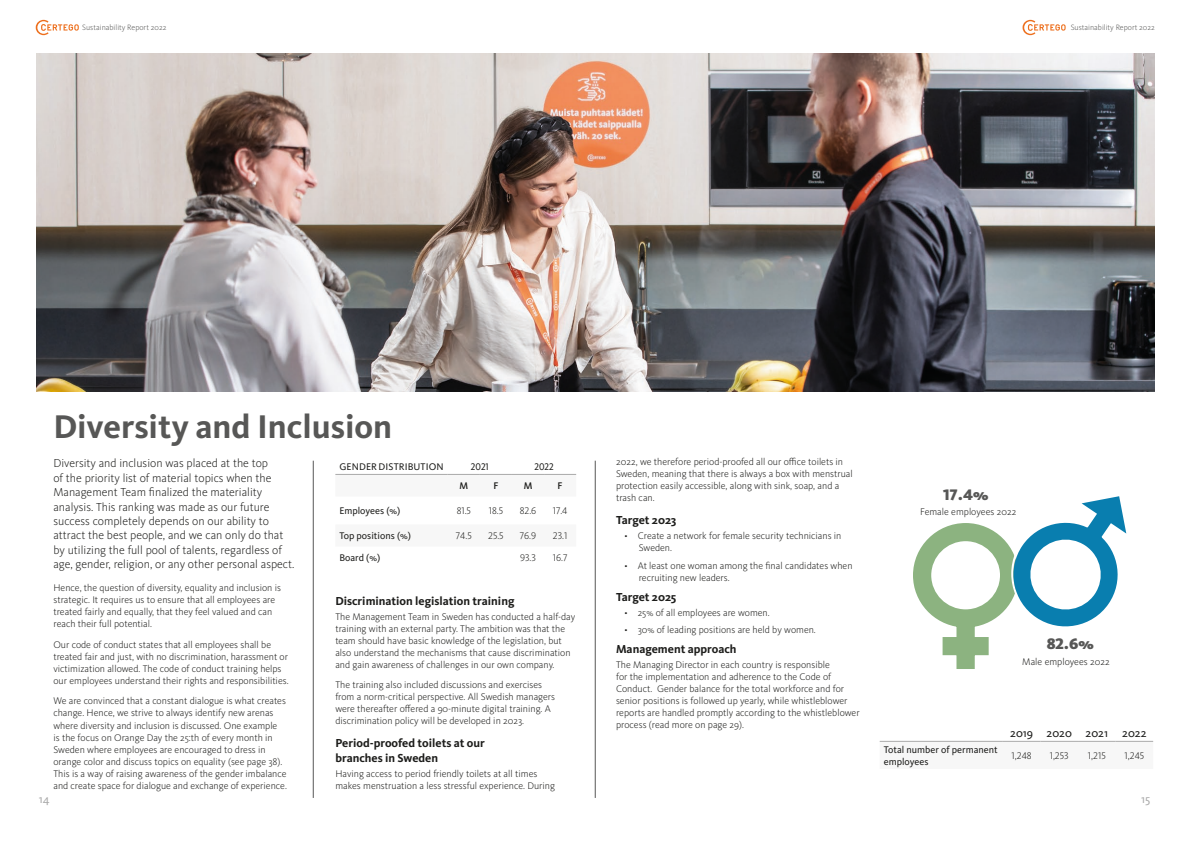
<style>
.page{position:relative;width:1191px;height:842px;background:#fff}
.page>*{position:absolute;margin:0;border:0;box-sizing:border-box;transform-origin:0 0}
.t1{font:700 34px "Kievit Pro";color:#575756}
.t2{font:900 15.8px "Kievit Pro";color:#575756}
.t3{font:300 12px/14.4px "Kievit Pro";color:#1d1d1b}
.t4{font:700 12px/14.4px "Kievit Pro";color:#1d1d1b}
.t5{font:12px "Kievit Pro";color:#1d1d1b}
.t6{font:12px "Kievit Pro";color:#aaa}
.t7{font:300 10px/12px "Kievit Pro";color:#1d1d1b}
.t8{font:10px/12px "Kievit Pro";color:#1d1d1b}
.t9{font:10px "Kievit Pro";color:#1d1d1b;scale:.92 1}
.t10{font:500 10px "Kievit Pro";color:#1d1d1b}
.t11{font:300 8px "Kievit Pro";color:#575756}
</style>
<div class="page">
<img style="left:36px;top:53px;width:1119px;height:338px">
<hr style="left:313px;top:461px;width:1px;height:337px;background:#575756">
<hr style="left:595px;top:461px;width:1px;height:337px;background:#575756">
<svg style="left:913px;top:496px;width:214px;height:173px"></svg>
<hr style="left:335px;top:474px;width:113px;height:1px;background:#aaa">
<hr style="left:448px;top:474px;width:32px;height:1px;background:#aaa">
<hr style="left:480px;top:474px;width:32px;height:1px;background:#aaa">
<hr style="left:512px;top:474px;width:32px;height:1px;background:#aaa">
<hr style="left:544px;top:474px;width:32px;height:1px;background:#aaa">
<hr style="left:879px;top:741px;width:124px;height:1px;background:#aaa">
<hr style="left:1003px;top:741px;width:37px;height:1px;background:#aaa">
<hr style="left:1040px;top:741px;width:38px;height:1px;background:#aaa">
<hr style="left:1078px;top:741px;width:37px;height:1px;background:#aaa">
<hr style="left:1115px;top:741px;width:38px;height:1px;background:#aaa">
<svg style="left:1022px;top:20px;width:43px;height:15px"></svg>
<svg style="left:36px;top:20px;width:43px;height:15px"></svg>
<p class="t11" style="left:82px;top:23px;width:86px">Sustainability Report 2022</p>
<p class="t11" style="left:1070px;top:23px;width:86px">Sustainability Report 2022</p>
<h1 class="t1" style="left:53px;top:406px;width:340px">Diversity and Inclusion</h1>
<p class="t3" style="left:53px;top:456px;width:243px">Diversity and inclusion was placed at the top<br>of the priority list of material topics when the Management Team finalized the materiality analysis. This ranking was made as our future success completely depends on our ability to attract the best people, and we can only do that by utilizing the full pool of talents, regardless of age, gender, religion, or any other personal aspect.</p>
<p class="t7" style="left:53px;top:582px;width:229px">Hence, the question of diversity, equality and inclusion is strategic. It requires us to ensure that all employees are treated fairly and equally, that they feel valued and can reach their full potential.</p>
<p class="t7" style="left:53px;top:638px;width:237px">Our code of conduct states that all employees shall be treated fair and just, with no discrimination, harassment or victimization allowed. The code of conduct training helps our employees understand their rights and responsibilities.</p>
<p class="t7" style="left:53px;top:695px;width:235px">We are convinced that a constant dialogue is what creates change. Hence, we strive to always identify new arenas where diversity and inclusion is discussed. One example<br>is the focus on Orange Day the 25:th of every month in Sweden where employees are encouraged to dress in orange color and discuss topics on equality (see page 38).<br>This is a way of raising awareness of the gender imbalance and create space for dialogue and exchange of experience.</p>
<p class="t8" style="left:339px;top:461px;width:106px">GENDER DISTRIBUTION</p>
<p class="t9" style="left:471px;top:461px;width:21px">2021</p>
<p class="t9" style="left:534px;top:461px;width:23px">2022</p>
<p class="t10" style="left:459px;top:480px;width:10px">M</p>
<p class="t10" style="left:493px;top:480px;width:7px">F</p>
<p class="t10" style="left:523px;top:480px;width:10px">M</p>
<p class="t10" style="left:557px;top:480px;width:7px">F</p>
<p class="t8" style="left:339px;top:505px;width:63px">Employees (%)</p>
<p class="t7" style="left:457px;top:505px;width:16px">81.5</p>
<p class="t7" style="left:489px;top:505px;width:16px">18.5</p>
<p class="t7" style="left:520px;top:505px;width:18px">82.6</p>
<p class="t7" style="left:553px;top:505px;width:16px">17.4</p>
<p class="t8" style="left:339px;top:530px;width:73px">Top positions (%)</p>
<p class="t7" style="left:456px;top:530px;width:17px">74.5</p>
<p class="t7" style="left:488px;top:530px;width:17px">25.5</p>
<p class="t7" style="left:520px;top:530px;width:18px">76.9</p>
<p class="t7" style="left:553px;top:530px;width:16px">23.1</p>
<p class="t8" style="left:339px;top:552px;width:42px">Board (%)</p>
<p class="t7" style="left:520px;top:552px;width:17px">93.3</p>
<p class="t7" style="left:553px;top:552px;width:16px">16.7</p>
<p class="t4" style="left:335px;top:594px;width:181px">Discrimination legislation training</p>
<p class="t7" style="left:335px;top:610px;width:241px">The Management Team in Sweden has conducted a half-day training with an external party. The ambition was that the team should have basic knowledge of the legislation, but also understand the mechanisms that cause discrimination and gain awareness of challenges in our own company.</p>
<p class="t7" style="left:335px;top:679px;width:221px">The training also included discussions and exercises from a norm-critical perspective. All Swedish managers were thereafter offered a 90-minute digital training. A discrimination policy will be developed in 2023.</p>
<p class="t4" style="left:335px;top:736px;width:151px">Period-proofed toilets at our branches in Sweden</p>
<p class="t7" style="left:335px;top:767px;width:221px">Having access to period friendly toilets at all times makes menstruation a less stressful experience. During</p>
<p class="t7" style="left:616px;top:456px;width:238px">2022, we therefore period-proofed all our office toilets in Sweden, meaning that there is always a box with menstrual protection easily accessible, along with sink, soap, and a trash can.</p>
<p class="t4" style="left:616px;top:513px;width:62px">Target 2023</p>
<p class="t7" style="left:639px;top:530px;width:204px;text-indent:-14px">• Create a network for female security technicians in<br>Sweden.</p>
<p class="t7" style="left:639px;top:559px;width:215px;text-indent:-14px">• At least one woman among the final candidates when recruiting new leaders.</p>
<p class="t4" style="left:616px;top:589px;width:62px">Target 2025</p>
<p class="t7" style="left:624px;top:606px;width:147px">• 25% of all employees are women.</p>
<p class="t7" style="left:624px;top:624px;width:193px">• 30% of leading positions are held by women.</p>
<p class="t4" style="left:616px;top:642px;width:122px">Management approach</p>
<p class="t7" style="left:616px;top:659px;width:245px">The Managing Director in each country is responsible<br>for the implementation and adherence to the Code of Conduct. Gender balance for the total workforce and for senior positions is followed up yearly, while whistleblower reports are handled promptly according to the whistleblower process (read more on page 29).</p>
<h2 class="t2" style="left:943px;top:485px;width:47px">17.4%</h2>
<p class="t7" style="left:920px;top:505px;width:98px">Female employees 2022</p>
<h2 class="t2" style="left:1046px;top:634px;width:49px">82.6%</h2>
<p class="t7" style="left:1022px;top:655px;width:89px">Male employees 2022</p>
<p class="t5" style="left:1010px;top:726px;width:138px">2019 2020 2021 2022</p>
<p class="t8" style="left:883px;top:743px;width:115px">Total number of permanent employees</p>
<p class="t7" style="left:1011px;top:749px;width:22px">1,248</p>
<p class="t7" style="left:1049px;top:749px;width:20px">1,253</p>
<p class="t7" style="left:1088px;top:749px;width:19px">1,215</p>
<p class="t7" style="left:1124px;top:749px;width:21px">1,245</p>
<p class="t6" style="left:39px;top:791px;width:12px">14</p>
<p class="t6" style="left:1141px;top:791px;width:11px">15</p>
</div>
